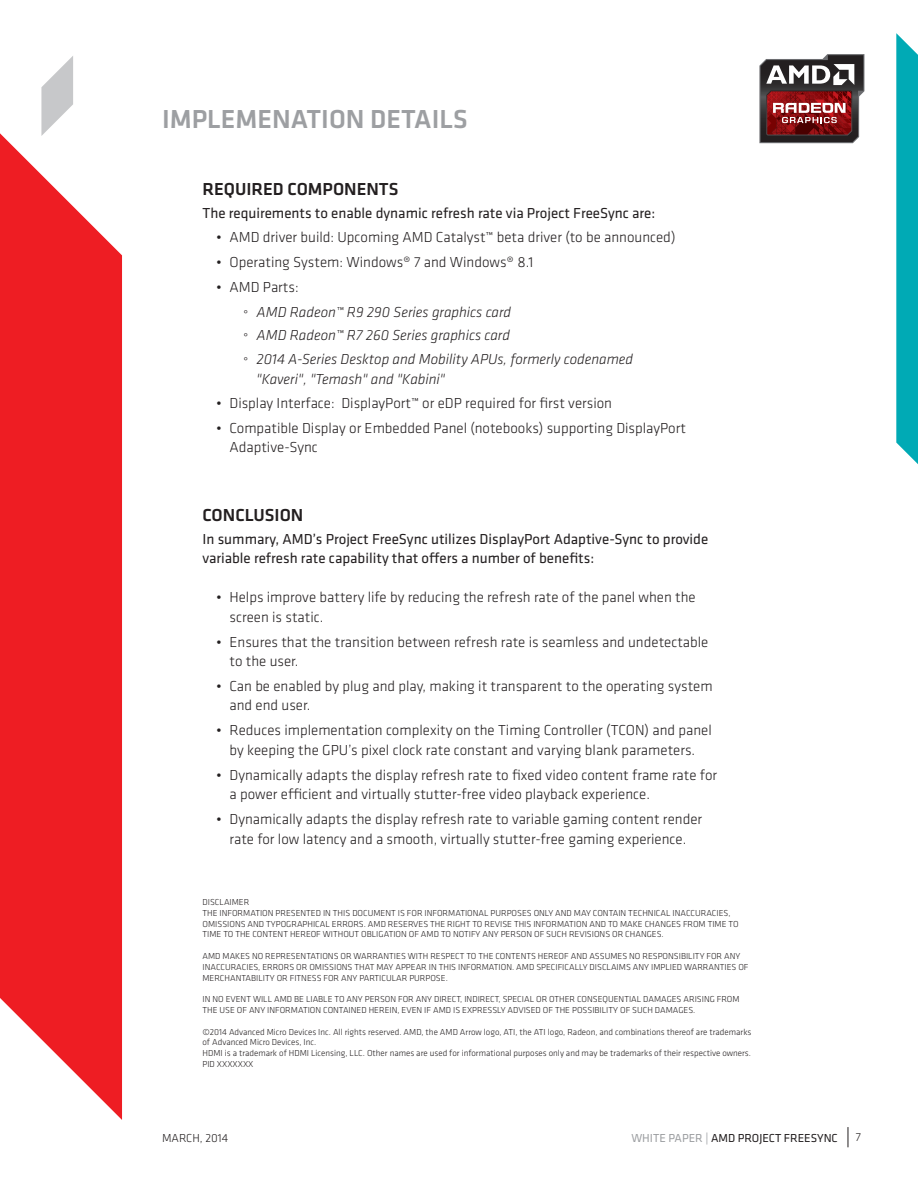
<style>
.page{position:relative;width:918px;height:1188px;background:#fff}
.page>*{position:absolute;margin:0;border:0;box-sizing:border-box;transform-origin:0 0}
.Main_Headers{font:500 27px "Klavika";color:#9d9fa2}
.Body_Copy_Subhead{font:500 18px "Klavika";color:#231f20}
.t1{font:300 15px/19.5px "Klavika";color:#231f20}
.t2{font:15px/19.5px "Klavika";color:#231f20}
.t3{font:italic 300 15px/19.5px "Klavika";color:#231f20}
.t4{font:12px "Klavika";color:#231f20}
.t5{font:300 12px "Klavika";color:#231f20}
.Disclaimer{font:300 9px/10.8px "Klavika";color:#231f20}
.Legal{font:300 9px/10.8px "Klavika";color:#231f20}
.s1{font-style:normal}
.s2{color:#9d9fa2}
</style>
<div class="page">
<svg style="left:848px;top:1127px;width:1px;height:20px"></svg>
<svg style="left:0;top:133px;width:122px;height:987px;background:#f0383e"></svg>
<svg style="left:41px;top:56px;width:32px;height:80px"></svg>
<svg style="left:896px;top:33px;width:22px;height:431px;background:#13b0ba"></svg>
<svg style="left:759px;top:54px;width:105px;height:89px"></svg>
<p class="Main_Headers" style="left:162px;top:101px;width:307px">IMPLEMENATION DETAILS</p>
<p class="Body_Copy_Subhead" style="left:202px;top:177px;width:197px">REQUIRED COMPONENTS</p>
<p class="t2" style="left:202px;top:203px;width:454px">The requirements to enable dynamic refresh rate via Project FreeSync are:</p>
<p class="t1" style="left:216px;top:227px;width:461px">• AMD driver build: Upcoming AMD Catalyst™ beta driver (to be announced)</p>
<p class="t1" style="left:216px;top:252px;width:319px">• Operating System: Windows® 7 and Windows® 8.1</p>
<p class="t1" style="left:216px;top:277px;width:84px">• AMD Parts:</p>
<p class="t3" style="left:243px;top:302px;width:270px"><span class="s1">°</span> AMD Radeon™ R9 290 Series graphics card</p>
<p class="t3" style="left:243px;top:326px;width:269px"><span class="s1">°</span> AMD Radeon™ R7 260 Series graphics card</p>
<p class="t3" style="left:256px;top:349px;width:378px;text-indent:-14px"><span class="s1">°</span> 2014 A-Series Desktop and Mobility APUs, formerly codenamed "Kaveri", "Temash" and "Kabini"</p>
<p class="t1" style="left:216px;top:393px;width:398px">• Display Interface: DisplayPort™ or eDP required for first version</p>
<p class="t1" style="left:230px;top:418px;width:458px;text-indent:-14px">• Compatible Display or Embedded Panel (notebooks) supporting DisplayPort<br>Adaptive-Sync</p>
<p class="Body_Copy_Subhead" style="left:202px;top:503px;width:102px">CONCLUSION</p>
<p class="t2" style="left:202px;top:528px;width:507px">In summary, AMD’s Project FreeSync utilizes DisplayPort Adaptive-Sync to provide variable refresh rate capability that offers a number of benefits:</p>
<p class="t1" style="left:230px;top:587px;width:468px;text-indent:-14px">• Helps improve battery life by reducing the refresh rate of the panel when the screen is static.</p>
<p class="t1" style="left:230px;top:632px;width:480px;text-indent:-14px">• Ensures that the transition between refresh rate is seamless and undetectable to the user.</p>
<p class="t1" style="left:230px;top:676px;width:485px;text-indent:-14px">• Can be enabled by plug and play, making it transparent to the operating system and end user.</p>
<p class="t1" style="left:216px;top:721px;width:497px;text-align:center">• Reduces implementation complexity on the Timing Controller (TCON) and panel by keeping the GPU’s pixel clock rate constant and varying blank parameters.</p>
<p class="t1" style="left:230px;top:765px;width:489px;text-indent:-14px">• Dynamically adapts the display refresh rate to fixed video content frame rate for a power efficient and virtually stutter-free video playback experience.</p>
<p class="t1" style="left:216px;top:809px;width:488px;text-align:center">• Dynamically adapts the display refresh rate to variable gaming content render rate for low latency and a smooth, virtually stutter-free gaming experience.</p>
<p class="Disclaimer" style="left:202px;top:897px;width:48px">DISCLAIMER</p>
<p class="Disclaimer" style="left:202px;top:907px;width:538px">THE INFORMATION PRESENTED IN THIS DOCUMENT IS FOR INFORMATIONAL PURPOSES ONLY AND MAY CONTAIN TECHNICAL INACCURACIES,<br>OMISSIONS AND TYPOGRAPHICAL ERRORS. AMD RESERVES THE RIGHT TO REVISE THIS INFORMATION AND TO MAKE CHANGES FROM TIME TO<br>TIME TO THE CONTENT HEREOF WITHOUT OBLIGATION OF AMD TO NOTIFY ANY PERSON OF SUCH REVISIONS OR CHANGES.</p>
<p class="Disclaimer" style="left:202px;top:951px;width:548px">AMD MAKES NO REPRESENTATIONS OR WARRANTIES WITH RESPECT TO THE CONTENTS HEREOF AND ASSUMES NO RESPONSIBILITY FOR ANY<br>INACCURACIES, ERRORS OR OMISSIONS THAT MAY APPEAR IN THIS INFORMATION. AMD SPECIFICALLY DISCLAIMS ANY IMPLIED WARRANTIES OF<br>MERCHANTABILITY OR FITNESS FOR ANY PARTICULAR PURPOSE.</p>
<p class="Disclaimer" style="left:202px;top:994px;width:539px">IN NO EVENT WILL AMD BE LIABLE TO ANY PERSON FOR ANY DIRECT, INDIRECT, SPECIAL OR OTHER CONSEQUENTIAL DAMAGES ARISING FROM<br>THE USE OF ANY INFORMATION CONTAINED HEREIN, EVEN IF AMD IS EXPRESSLY ADVISED OF THE POSSIBILITY OF SUCH DAMAGES.</p>
<p class="Legal" style="left:202px;top:1026px;width:551px">©2014 Advanced Micro Devices Inc. All rights reserved. AMD, the AMD Arrow logo, ATI, the ATI logo, Radeon, and combinations thereof are trademarks of Advanced Micro Devices, Inc.</p>
<p class="Legal" style="left:202px;top:1048px;width:550px">HDMI is a trademark of HDMI Licensing, LLC. Other names are used for informational purposes only and may be trademarks of their respective owners.<br>PID XXXXXXX</p>
<p class="t5" style="left:162px;top:1130px;width:68px">MARCH, 2014</p>
<p class="t4" style="left:631px;top:1130px;width:208px"><span class="s2">WHITE PAPER |</span> AMD PROJECT FREESYNC</p>
<p class="t5" style="left:856px;top:1130px;width:7px">7</p>
</div>
